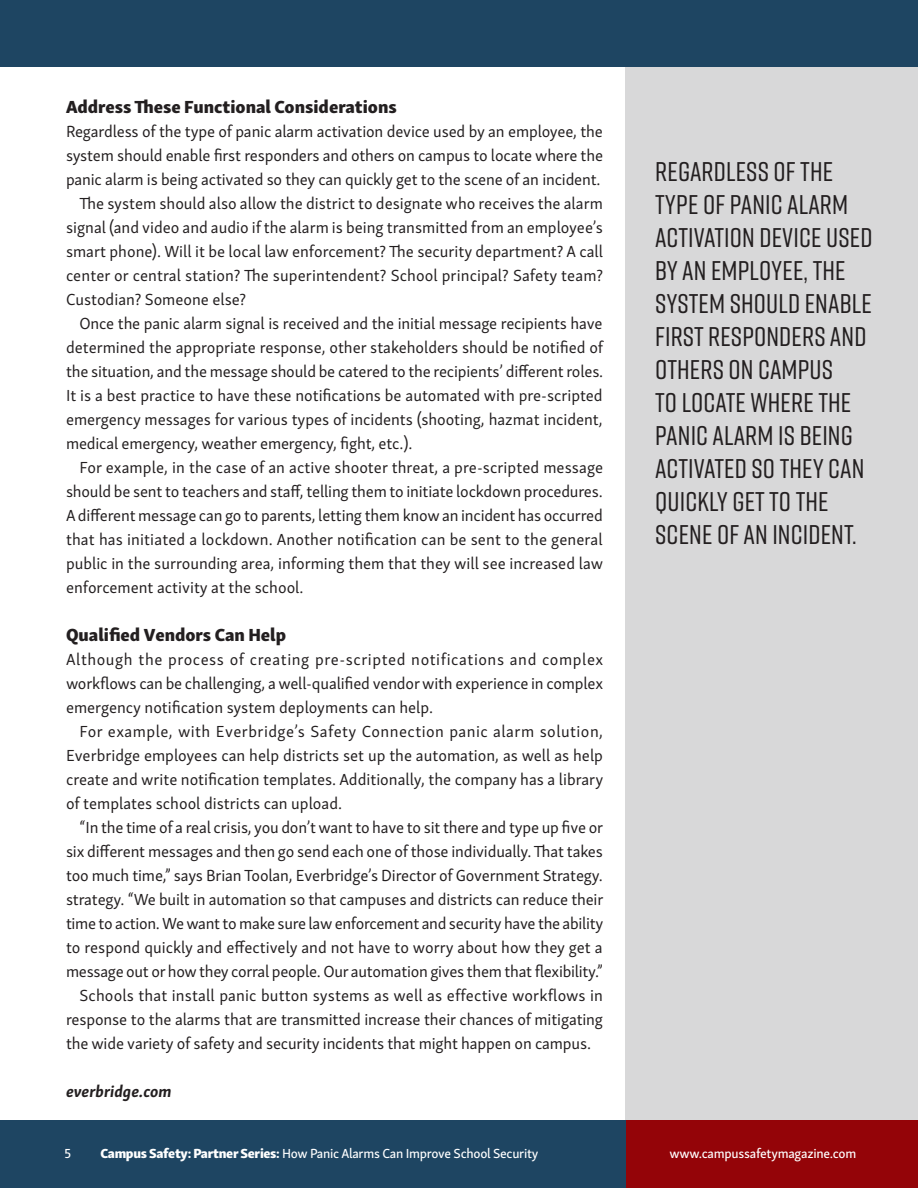
<style>
.page{position:relative;width:918px;height:1188px;background:#fff}
.page>*{position:absolute;margin:0;border:0;box-sizing:border-box;transform-origin:0 0}
.WP_pull_text{font:500 27px/33px "Rift";letter-spacing:.005em;color:#231f20}
.WP_subhead{font:18px "Skolar Sans Latn Eb";color:#231f20}
.WP_second_paragraph{font:16.5px/24px "Skolar Sans Latn";letter-spacing:-.005em;color:#231f20;text-align:justify}
.WP_first_paragraph{font:16.5px/24px "Skolar Sans Latn";letter-spacing:-.01em;color:#231f20;text-align:justify}
.WP_first_paragraph-2{font:italic 700 16.5px "Skolar Sans Latn";color:#231f20}
.t1{font:13.5px "Skolar Sans Latn Me";letter-spacing:-.02em;color:#fff}
.s1{font-family:"Skolar Sans Latn Eb"}
</style>
<div class="page">
<div style="left:626px;top:54px;width:292px;height:1134px;background:#d8d8d9"></div>
<div style="left:0;top:0;width:918px;height:68px;background:#1e4562"></div>
<div style="left:0;top:1120px;width:627px;height:68px;background:#1e4562"></div>
<div style="left:626px;top:1120px;width:292px;height:68px;background:#940408"></div>
<p class="WP_subhead" style="left:66px;top:91px;width:332px">Address These Functional Considerations</p>
<p class="WP_first_paragraph" style="left:66px;top:118px;width:539px">Regardless of the type of panic alarm activation device used by an employee, the system should enable first responders and others on campus to locate where the panic alarm is being activated so they can quickly get to the scene of an incident.</p>
<p class="WP_second_paragraph" style="left:66px;top:190px;width:539px;text-indent:14px">The system should also allow the district to designate who receives the alarm signal (and video and audio if the alarm is being transmitted from an employee’s smart phone). Will it be local law enforcement? The security department? A call center or central station? The superintendent? School principal? Safety team?<br>Custodian? Someone else?</p>
<p class="WP_second_paragraph" style="left:66px;top:310px;width:539px;text-indent:14px">Once the panic alarm signal is received and the initial message recipients have determined the appropriate response, other stakeholders should be notified of the situation, and the message should be catered to the recipients’ different roles.<br>It is a best practice to have these notifications be automated with pre-scripted emergency messages for various types of incidents (shooting, hazmat incident, medical emergency, weather emergency, fight, etc.).</p>
<p class="WP_second_paragraph" style="left:66px;top:454px;width:539px;text-indent:14px">For example, in the case of an active shooter threat, a pre-scripted message should be sent to teachers and staff, telling them to initiate lockdown procedures.<br>A different message can go to parents, letting them know an incident has occurred that has initiated a lockdown. Another notification can be sent to the general public in the surrounding area, informing them that they will see increased law enforcement activity at the school.</p>
<p class="WP_subhead" style="left:66px;top:619px;width:222px">Qualified Vendors Can Help</p>
<p class="WP_first_paragraph" style="left:66px;top:646px;width:539px">Although the process of creating pre-scripted notifications and complex workflows can be challenging, a well-qualified vendor with experience in complex emergency notification system deployments can help.</p>
<p class="WP_second_paragraph" style="left:66px;top:718px;width:539px;text-indent:14px">For example, with Everbridge’s Safety Connection panic alarm solution, Everbridge employees can help districts set up the automation, as well as help create and write notification templates. Additionally, the company has a library of templates school districts can upload.</p>
<p class="WP_second_paragraph" style="left:66px;top:814px;width:539px;text-indent:14px">“In the time of a real crisis, you don’t want to have to sit there and type up five or six different messages and then go send each one of those individually. That takes too much time,” says Brian Toolan, Everbridge’s Director of Government Strategy. strategy. “We built in automation so that campuses and districts can reduce their time to action. We want to make sure law enforcement and security have the ability to respond quickly and effectively and not have to worry about how they get a message out or how they corral people. Our automation gives them that flexibility.”</p>
<p class="WP_second_paragraph" style="left:66px;top:982px;width:539px;text-indent:14px">Schools that install panic button systems as well as effective workflows in response to the alarms that are transmitted increase their chances of mitigating the wide variety of safety and security incidents that might happen on campus.</p>
<p class="WP_first_paragraph-2" style="left:66px;top:1078px;width:107px">everbridge.com</p>
<p class="WP_pull_text" style="left:655px;top:154px;width:219px">REGARDLESS OF THE<br>TYPE OF PANIC ALARM<br>ACTIVATION DEVICE USED<br>BY AN EMPLOYEE, THE<br>SYSTEM SHOULD ENABLE<br>FIRST RESPONDERS AND<br>OTHERS ON CAMPUS<br>TO LOCATE WHERE THE<br>PANIC ALARM IS BEING<br>ACTIVATED SO THEY CAN<br>QUICKLY GET TO THE<br>SCENE OF AN INCIDENT.</p>
<p class="t1" style="left:64px;top:1143px;width:8px">5</p>
<p class="t1" style="left:100px;top:1143px;width:440px"><span class="s1">Campus Safety: Partner Series:</span> How Panic Alarms Can Improve School Security</p>
<p class="t1" style="left:669px;top:1143px;width:188px">www.campussafetymagazine.com</p>
</div>
